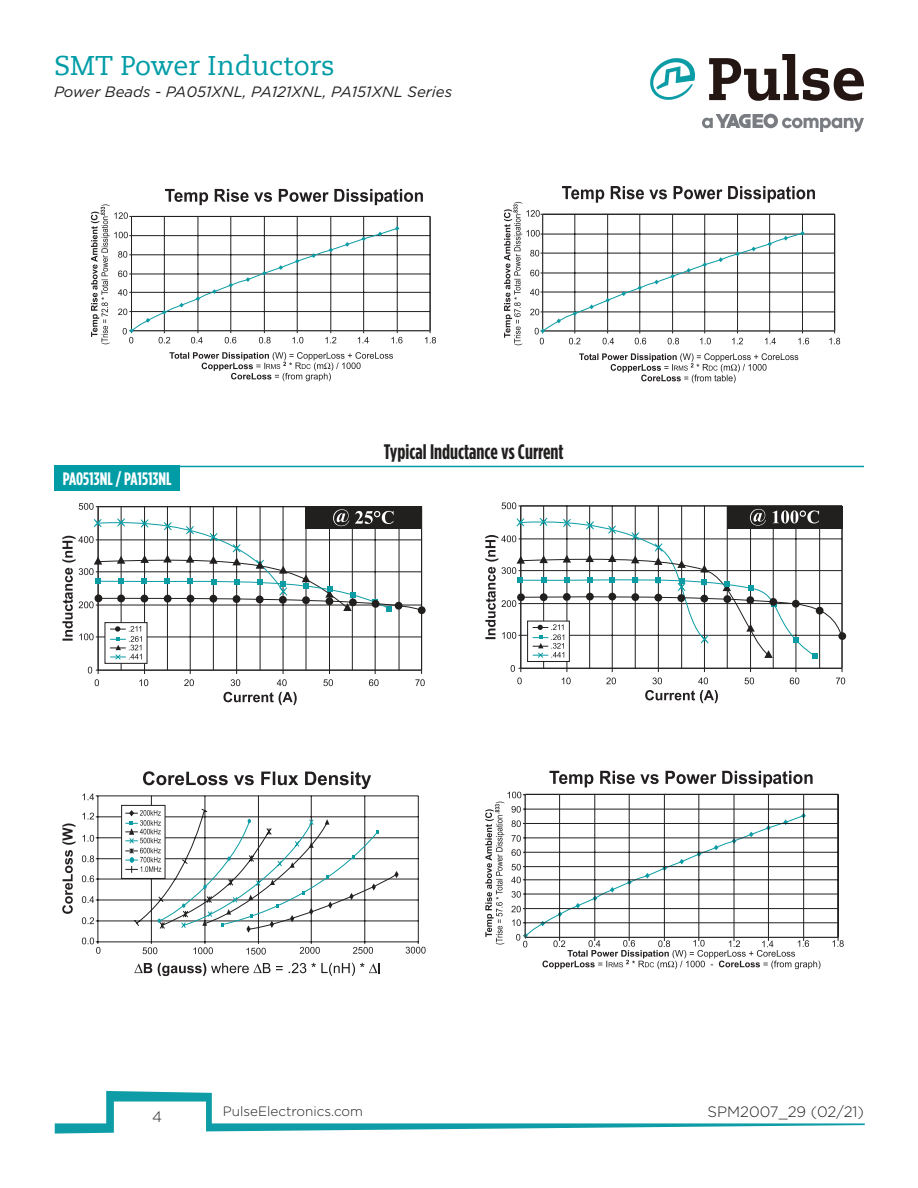
<style>
.page{position:relative;width:918px;height:1188px;background:#fff}
.page>*{position:absolute;margin:0;border:0;box-sizing:border-box;transform-origin:0 0}
.t1{font:27px "Caecilia LT Std";color:#009ca6}
.t2{font:700 21px "Gotham Condensed";color:#221f1f}
.t3{font:700 18px "Gotham Condensed";color:#fff}
.t4{font:italic 15px "Gotham";color:#221f1f}
.t5{font:300 15px "Gotham";color:#221f1f}
.t6{font:300 13.5px "Gotham";color:#221f1f}
</style>
<div class="page">
<svg style="left:702px;top:114px;width:162px;height:18px"></svg>
<svg style="left:709px;top:54px;width:155px;height:47px"></svg>
<svg style="left:650px;top:58px;width:45px;height:42px"></svg>
<svg style="left:55px;top:1091px;width:810px;height:43px"></svg>
<div style="left:54px;top:466px;width:126px;height:25px;background:#009ca6"></div>
<hr style="left:164px;top:466px;width:700px;height:1px;background:#009ca6">
<hr style="left:144px;top:507px;width:1px;height:163px;background:#221f1f">
<hr style="left:190px;top:507px;width:1px;height:163px;background:#221f1f">
<hr style="left:236px;top:507px;width:1px;height:163px;background:#221f1f">
<hr style="left:283px;top:507px;width:1px;height:163px;background:#221f1f">
<hr style="left:329px;top:507px;width:1px;height:163px;background:#221f1f">
<hr style="left:375px;top:507px;width:1px;height:163px;background:#221f1f">
<hr style="left:421px;top:507px;width:1px;height:163px;background:#221f1f">
<hr style="left:98px;top:507px;width:1px;height:163px;background:#221f1f">
<hr style="left:121px;top:507px;width:1px;height:163px;background:#221f1f">
<hr style="left:167px;top:507px;width:1px;height:163px;background:#221f1f">
<hr style="left:213px;top:507px;width:1px;height:163px;background:#221f1f">
<hr style="left:260px;top:507px;width:1px;height:163px;background:#221f1f">
<hr style="left:306px;top:507px;width:1px;height:163px;background:#221f1f">
<hr style="left:352px;top:507px;width:1px;height:163px;background:#221f1f">
<hr style="left:399px;top:507px;width:1px;height:163px;background:#221f1f">
<div style="left:105px;top:622px;width:42px;height:42px;background:#fff;border:1px solid #221f1f"></div>
<svg style="left:223px;top:692px;width:74px;height:13px"></svg>
<svg style="left:88px;top:667px;width:337px;height:19px"></svg>
<svg style="left:62px;top:503px;width:361px;height:157px"></svg>
<div style="left:95px;top:594px;width:7px;height:8px;background:#221f1f;border-radius:50%"></div>
<div style="left:117px;top:595px;width:8px;height:7px;background:#221f1f;border-radius:50%"></div>
<div style="left:140px;top:595px;width:8px;height:7px;background:#221f1f;border-radius:50%"></div>
<div style="left:164px;top:595px;width:8px;height:8px;background:#221f1f;border-radius:50%"></div>
<div style="left:187px;top:595px;width:7px;height:8px;background:#221f1f;border-radius:50%"></div>
<div style="left:209px;top:595px;width:8px;height:8px;background:#221f1f;border-radius:50%"></div>
<div style="left:233px;top:595px;width:7px;height:8px;background:#221f1f;border-radius:50%"></div>
<div style="left:256px;top:596px;width:8px;height:7px;background:#221f1f;border-radius:50%"></div>
<div style="left:279px;top:596px;width:8px;height:8px;background:#221f1f;border-radius:50%"></div>
<div style="left:302px;top:596px;width:8px;height:8px;background:#221f1f;border-radius:50%"></div>
<div style="left:326px;top:597px;width:7px;height:8px;background:#221f1f;border-radius:50%"></div>
<div style="left:349px;top:598px;width:8px;height:8px;background:#221f1f;border-radius:50%"></div>
<div style="left:372px;top:600px;width:7px;height:8px;background:#221f1f;border-radius:50%"></div>
<div style="left:395px;top:602px;width:8px;height:8px;background:#221f1f;border-radius:50%"></div>
<div style="left:418px;top:606px;width:8px;height:8px;background:#221f1f;border-radius:50%"></div>
<svg style="left:645px;top:690px;width:73px;height:13px"></svg>
<hr style="left:567px;top:506px;width:1px;height:162px;background:#221f1f">
<hr style="left:612px;top:506px;width:1px;height:162px;background:#221f1f">
<hr style="left:658px;top:506px;width:1px;height:162px;background:#221f1f">
<hr style="left:704px;top:506px;width:1px;height:162px;background:#221f1f">
<hr style="left:750px;top:506px;width:1px;height:162px;background:#221f1f">
<hr style="left:796px;top:506px;width:1px;height:162px;background:#221f1f">
<hr style="left:842px;top:506px;width:1px;height:162px;background:#221f1f">
<hr style="left:521px;top:506px;width:1px;height:162px;background:#221f1f">
<hr style="left:520px;top:506px;width:1px;height:162px;background:#221f1f">
<hr style="left:521px;top:668px;width:321px;height:1px;background:#221f1f">
<hr style="left:543px;top:506px;width:1px;height:162px;background:#221f1f">
<hr style="left:589px;top:506px;width:1px;height:162px;background:#221f1f">
<hr style="left:635px;top:506px;width:1px;height:162px;background:#221f1f">
<hr style="left:681px;top:506px;width:1px;height:162px;background:#221f1f">
<hr style="left:727px;top:506px;width:1px;height:162px;background:#221f1f">
<hr style="left:773px;top:506px;width:1px;height:162px;background:#221f1f">
<hr style="left:819px;top:506px;width:1px;height:162px;background:#221f1f">
<div style="left:527px;top:621px;width:43px;height:41px;background:#fff;border:1px solid #221f1f"></div>
<svg style="left:511px;top:665px;width:11px;height:7px"></svg>
<svg style="left:517px;top:678px;width:328px;height:6px"></svg>
<svg style="left:485px;top:502px;width:360px;height:157px"></svg>
<div style="left:540px;top:593px;width:8px;height:8px;background:#221f1f;border-radius:50%"></div>
<div style="left:563px;top:593px;width:8px;height:8px;background:#221f1f;border-radius:50%"></div>
<div style="left:586px;top:593px;width:8px;height:8px;background:#221f1f;border-radius:50%"></div>
<div style="left:608px;top:593px;width:8px;height:8px;background:#221f1f;border-radius:50%"></div>
<div style="left:631px;top:593px;width:8px;height:8px;background:#221f1f;border-radius:50%"></div>
<div style="left:654px;top:594px;width:8px;height:7px;background:#221f1f;border-radius:50%"></div>
<div style="left:677px;top:594px;width:8px;height:8px;background:#221f1f;border-radius:50%"></div>
<div style="left:700px;top:595px;width:8px;height:7px;background:#221f1f;border-radius:50%"></div>
<div style="left:723px;top:595px;width:8px;height:8px;background:#221f1f;border-radius:50%"></div>
<div style="left:746px;top:596px;width:8px;height:8px;background:#221f1f;border-radius:50%"></div>
<div style="left:769px;top:598px;width:8px;height:8px;background:#221f1f;border-radius:50%"></div>
<div style="left:792px;top:600px;width:8px;height:8px;background:#221f1f;border-radius:50%"></div>
<div style="left:816px;top:607px;width:8px;height:8px;background:#221f1f;border-radius:50%"></div>
<div style="left:838px;top:632px;width:8px;height:8px;background:#221f1f;border-radius:50%"></div>
<svg style="left:143px;top:771px;width:228px;height:18px"></svg>
<svg style="left:82px;top:917px;width:12px;height:7px"></svg>
<svg style="left:82px;top:896px;width:12px;height:7px"></svg>
<svg style="left:82px;top:875px;width:12px;height:7px"></svg>
<svg style="left:82px;top:855px;width:12px;height:7px"></svg>
<svg style="left:83px;top:835px;width:11px;height:7px"></svg>
<svg style="left:83px;top:813px;width:11px;height:6px"></svg>
<svg style="left:83px;top:793px;width:11px;height:7px"></svg>
<svg style="left:82px;top:938px;width:18px;height:16px"></svg>
<svg style="left:143px;top:947px;width:70px;height:7px"></svg>
<svg style="left:246px;top:948px;width:20px;height:7px"></svg>
<svg style="left:300px;top:947px;width:73px;height:7px"></svg>
<svg style="left:406px;top:947px;width:20px;height:7px"></svg>
<svg style="left:134px;top:963px;width:246px;height:13px"></svg>
<svg style="left:62px;top:824px;width:14px;height:90px"></svg>
<svg style="left:95px;top:795px;width:324px;height:149px"></svg>
<div style="left:121px;top:805px;width:44px;height:74px;background:#fff;border:1px solid #221f1f"></div>
<svg style="left:125px;top:810px;width:274px;height:123px"></svg>
<hr style="left:525px;top:908px;width:313px;height:1px;background:#221f1f">
<hr style="left:525px;top:880px;width:313px;height:1px;background:#221f1f">
<hr style="left:525px;top:852px;width:313px;height:1px;background:#221f1f">
<hr style="left:525px;top:823px;width:313px;height:1px;background:#221f1f">
<hr style="left:525px;top:794px;width:313px;height:1px;background:#221f1f">
<hr style="left:838px;top:794px;width:1px;height:143px;background:#221f1f">
<hr style="left:525px;top:937px;width:313px;height:1px;background:#221f1f">
<svg style="left:833px;top:937px;width:11px;height:10px"></svg>
<hr style="left:525px;top:809px;width:313px;height:1px;background:#221f1f">
<hr style="left:525px;top:838px;width:313px;height:1px;background:#221f1f">
<hr style="left:525px;top:866px;width:313px;height:1px;background:#221f1f">
<hr style="left:525px;top:894px;width:313px;height:1px;background:#221f1f">
<hr style="left:525px;top:923px;width:313px;height:1px;background:#221f1f">
<svg style="left:485px;top:771px;width:336px;height:198px"></svg>
<svg style="left:169px;top:352px;width:224px;height:29px"></svg>
<svg style="left:91px;top:189px;width:345px;height:155px"></svg>
<svg style="left:579px;top:353px;width:219px;height:30px"></svg>
<svg style="left:504px;top:186px;width:336px;height:159px"></svg>
<h1 class="t1" style="left:54px;top:50px;width:282px">SMT Power Inductors</h1>
<p class="t4" style="left:54px;top:85px;width:400px">Power Beads - PA051XNL, PA121XNL, PA151XNL Series</p>
<p class="t3" style="left:63px;top:470px;width:110px">PA0513NL / PA1513NL</p>
<h2 class="t2" style="left:384px;top:442px;width:181px">Typical Inductance vs Current</h2>
<p class="t5" style="left:152px;top:1110px;width:11px">4</p>
<p class="t5" style="left:708px;top:1105px;width:158px">SPM2007_29 (02/21)</p>
<p class="t6" style="left:223px;top:1105px;width:142px">PulseElectronics.com</p>
</div>
